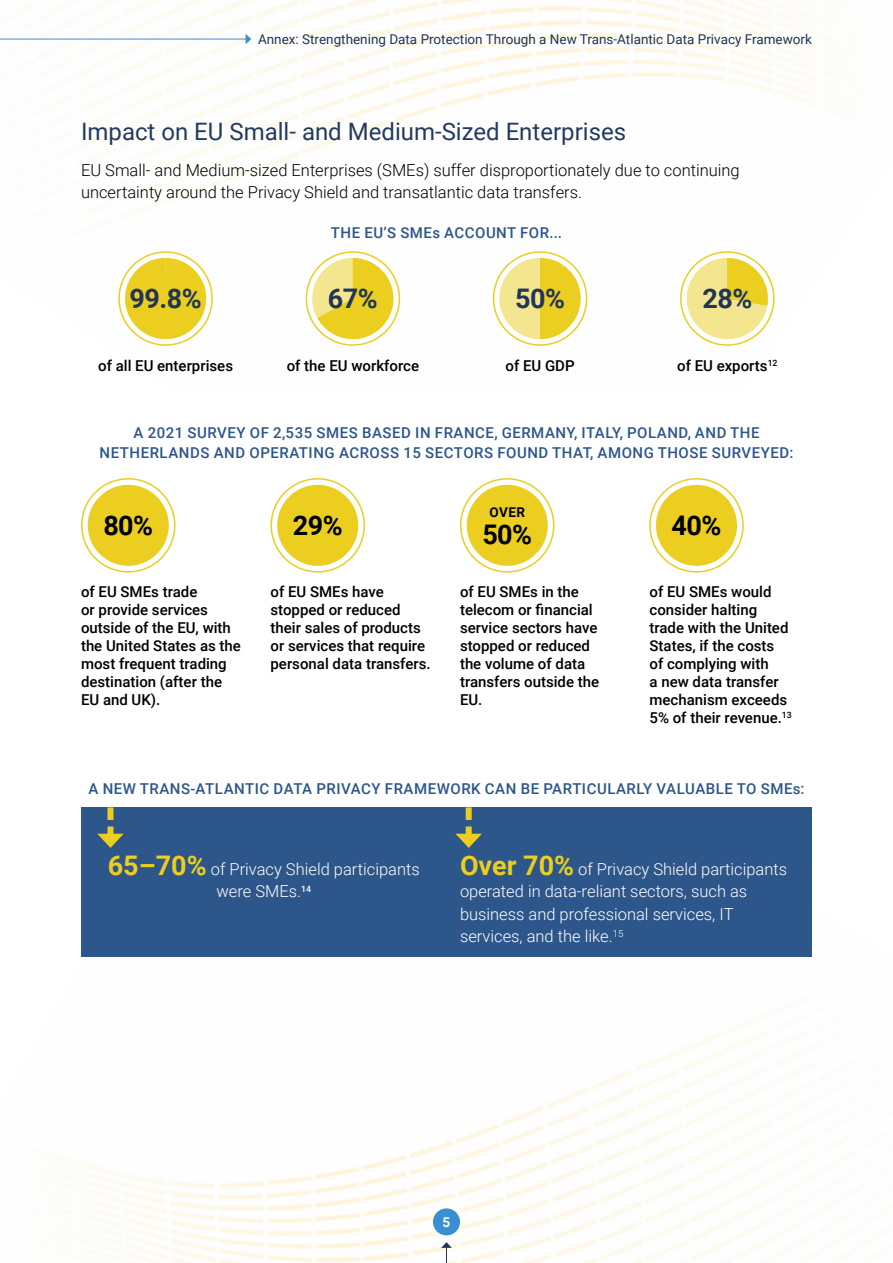
<style>
.page{position:relative;width:893px;height:1263px;background:#fff}
.page>*{position:absolute;margin:0;border:0;box-sizing:border-box;transform-origin:0 0}
.t1{font:700 27px "Roboto";letter-spacing:-.02em;color:#203558}
.t2{font:700 27px "Roboto";letter-spacing:-.02em;color:#000}
.t3{font:24px "Roboto";color:#233a5f}
.t4{font:300 16.5px/22.5px "Roboto";color:#fff;text-align:center}
.t5{font:300 16.5px/22.5px "Roboto";color:#000}
.t6{font:500 15px/18px "Roboto";color:#000}
.t7{font:500 15px/19.5px "Roboto";letter-spacing:.035em;color:#2d568a;text-align:center}
.t8{font:13.5px "Roboto";color:#203558}
.t9{font:700 13.5px "Roboto";color:#000}
.t10{font:700 13.5px "Roboto";color:#fff}
.s1{font-weight:700;font-size:27px;color:#ebce1f}
</style>
<div class="page">
<img style="left:56px;top:1010px;width:812px;height:253px">
<img style="left:0;top:0;width:838px;height:346px">
<svg style="left:441px;top:1242px;width:11px;height:21px"></svg>
<div style="left:433px;top:1208px;width:27px;height:27px;background:#398fd1;border-radius:50%"></div>
<hr style="left:0;top:39px;width:246px;height:1px;background:#398fd1">
<svg style="left:246px;top:34px;width:5px;height:10px"></svg>
<div style="left:88px;top:485px;width:81px;height:81px;background:#ebce1f;border-radius:50%"></div>
<div style="left:81px;top:478px;width:95px;height:95px;border:2px solid #ebce1f;border-radius:50%"></div>
<div style="left:277px;top:485px;width:81px;height:81px;background:#ebce1f;border-radius:50%"></div>
<div style="left:270px;top:478px;width:95px;height:95px;border:2px solid #ebce1f;border-radius:50%"></div>
<div style="left:467px;top:485px;width:81px;height:81px;background:#ebce1f;border-radius:50%"></div>
<div style="left:460px;top:478px;width:94px;height:95px;border:2px solid #ebce1f;border-radius:50%"></div>
<div style="left:656px;top:485px;width:81px;height:81px;background:#ebce1f;border-radius:50%"></div>
<div style="left:649px;top:478px;width:95px;height:95px;border:2px solid #ebce1f;border-radius:50%"></div>
<div style="left:81px;top:807px;width:731px;height:150px;background:#2d568a"></div>
<svg style="left:97px;top:807px;width:27px;height:41px"></svg>
<svg style="left:455px;top:807px;width:27px;height:41px"></svg>
<div style="left:680px;top:251px;width:95px;height:95px;border:2px solid #ebce1f;border-radius:50%"></div>
<svg style="left:685px;top:258px;width:83px;height:81px"></svg>
<div style="left:493px;top:251px;width:94px;height:95px;border:2px solid #ebce1f;border-radius:50%"></div>
<svg style="left:500px;top:258px;width:81px;height:81px"></svg>
<div style="left:306px;top:251px;width:94px;height:95px;border:2px solid #ebce1f;border-radius:50%"></div>
<div style="left:118px;top:251px;width:95px;height:95px;border:2px solid #ebce1f;border-radius:50%"></div>
<svg style="left:311px;top:258px;width:82px;height:81px"></svg>
<div style="left:125px;top:258px;width:81px;height:81px;background:#ebce1f;border-radius:40px"></div>
<p class="t8" style="left:258px;top:30px;width:555px">Annex: Strengthening Data Protection Through a New Trans-Atlantic Data Privacy Framework</p>
<h2 class="t3" style="left:81px;top:114px;width:547px">Impact on EU Small- and Medium-Sized Enterprises</h2>
<p class="t5" style="left:81px;top:158px;width:660px">EU Small- and Medium-sized Enterprises (SMEs) suffer disproportionately due to continuing uncertainty around the Privacy Shield and transatlantic data transfers.</p>
<p class="t7" style="left:331px;top:222px;width:233px">THE EU’S SMEs ACCOUNT FOR...</p>
<h1 class="t1" style="left:130px;top:280px;width:74px">99.8%</h1>
<h1 class="t1" style="left:328px;top:280px;width:51px">67%</h1>
<h1 class="t1" style="left:515px;top:280px;width:51px">50%</h1>
<h1 class="t1" style="left:702px;top:280px;width:51px">28%</h1>
<p class="t6" style="left:98px;top:356px;width:136px">of all EU enterprises</p>
<p class="t6" style="left:287px;top:356px;width:134px">of the EU workforce</p>
<p class="t6" style="left:505px;top:356px;width:71px">of EU GDP</p>
<p class="t6" style="left:677px;top:356px;width:102px">of EU exports<sup>12</sup></p>
<p class="t7" style="left:100px;top:423px;width:695px">A 2021 SURVEY OF 2,535 SMES BASED IN FRANCE, GERMANY, ITALY, POLAND, AND THE<br>NETHERLANDS AND OPERATING ACROSS 15 SECTORS FOUND THAT, AMONG THOSE SURVEYED:</p>
<h1 class="t2" style="left:103px;top:507px;width:51px">80%</h1>
<h1 class="t2" style="left:293px;top:507px;width:51px">29%</h1>
<p class="t9" style="left:489px;top:503px;width:37px">OVER</p>
<h1 class="t2" style="left:482px;top:515px;width:51px">50%</h1>
<h1 class="t2" style="left:672px;top:507px;width:51px">40%</h1>
<p class="t6" style="left:81px;top:582px;width:161px">of EU SMEs trade<br>or provide services outside of the EU, with the United States as the most frequent trading destination (after the<br>EU and UK).</p>
<p class="t6" style="left:270px;top:582px;width:162px">of EU SMEs have stopped or reduced their sales of products or services that require personal data transfers.</p>
<p class="t6" style="left:460px;top:582px;width:141px">of EU SMEs in the telecom or financial service sectors have stopped or reduced the volume of data transfers outside the<br>EU.</p>
<p class="t6" style="left:649px;top:582px;width:144px">of EU SMEs would consider halting trade with the United<br>States, if the costs of complying with<br>a new data transfer mechanism exceeds<br>5% of their revenue.<sup>13</sup></p>
<p class="t7" style="left:88px;top:778px;width:718px">A NEW TRANS-ATLANTIC DATA PRIVACY FRAMEWORK CAN BE PARTICULARLY VALUABLE TO SMEs:</p>
<p class="t4" style="left:108px;top:857px;width:313px"><span class="s1">65–70%</span> of Privacy Shield participants were SMEs.<sup>14</sup></p>
<p class="t4" style="left:460px;top:857px;width:329px;text-align:left"><span class="s1">Over 70%</span> of Privacy Shield participants operated in data-reliant sectors, such as business and professional services, IT services, and the like.<sup>15</sup></p>
<p class="t10" style="left:443px;top:1213px;width:9px">5</p>
</div>
